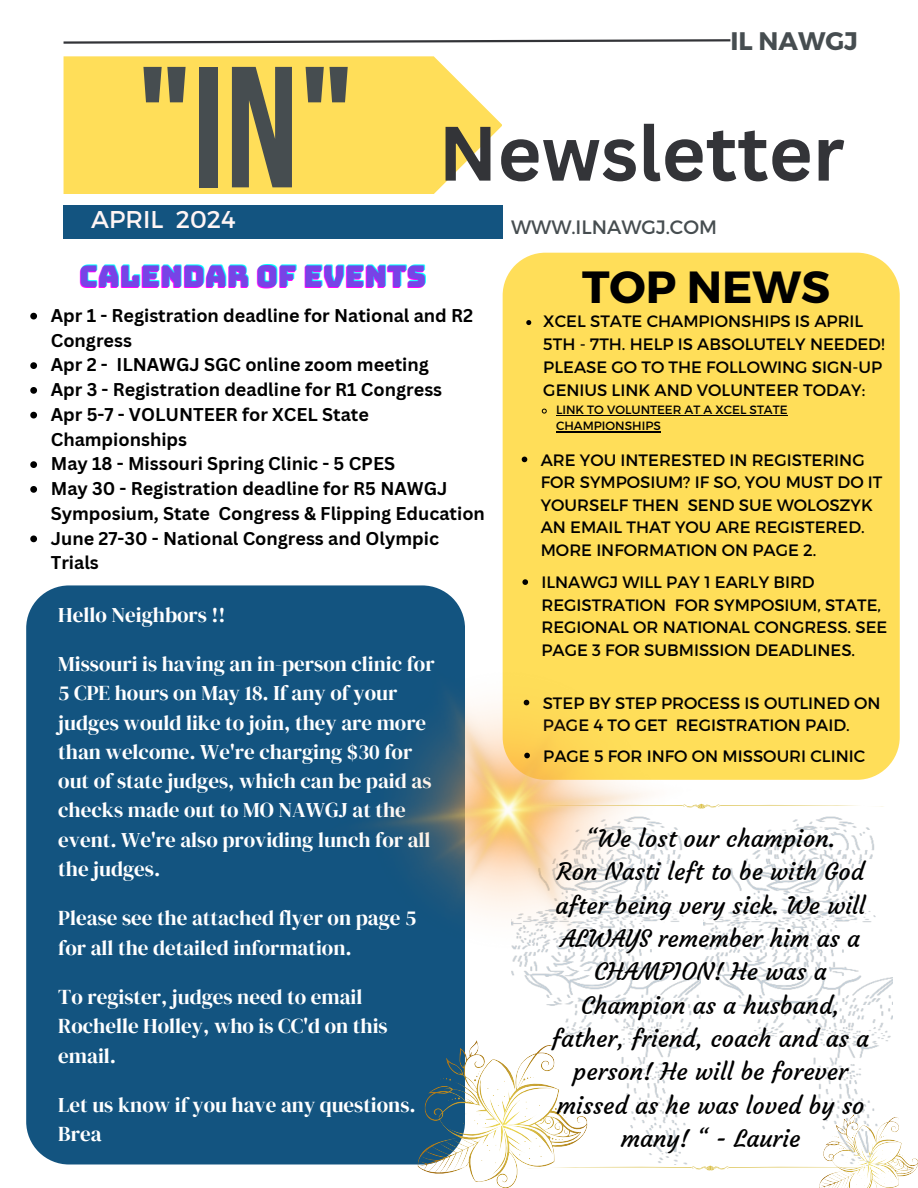
<style>
.page{position:relative;width:918px;height:1188px;background:#fff}
.page>*{position:absolute;margin:0;border:0;box-sizing:border-box;transform-origin:0 0}
.t1{font:172.2px "Bebas Neue Cyrillic";color:#464d50}
.t2{font:700 75.3px "Canva Sans";color:#333438}
.t3{font:700 45px "Montserrat";color:#000}
.t4{font:30px "Bungee";color:#f0f}
.t5{font:700 25.35px "Montserrat";color:#464d50}
.t6{font:24.3px "Montserrat";color:#fff5f5}
.t7{font:23.85px/33.3px "Courgette";color:#000;text-align:center}
.t8{font:21px/29.2px "DM Serif Display";color:#fff}
.t9{font:19.35px "Montserrat";color:#464d50}
.t10{font:700 18px/24.8px "Canva Sans";color:#000}
.t11{font:16.5px/22.5px "Montserrat";color:#000}
.t12{font:12px/16px "Montserrat";color:#000}
.s1{color:#fff}
</style>
<div class="page">
<svg style="left:63px;top:39px;width:668px;height:5px"></svg>
<div style="left:503px;top:253px;width:397px;height:527px;background:#ffde59"></div>
<svg style="left:64px;top:56px;width:438px;height:138px;background:#ffe065"></svg>
<div style="left:64px;top:205px;width:439px;height:34px;background:#135480"></div>
<img style="left:517px;top:1051px;width:154px;height:20px">
<div style="left:26px;top:585px;width:439px;height:580px;background:#135480"></div>
<img style="left:772px;top:817px;width:120px;height:254px">
<svg style="left:772px;top:805px;width:112px;height:2px"></svg>
<svg style="left:522px;top:457px;width:5px;height:5px"></svg>
<img style="left:246px;top:570px;width:526px;height:481px">
<svg style="left:30px;top:313px;width:7px;height:7px"></svg>
<svg style="left:30px;top:362px;width:7px;height:7px"></svg>
<svg style="left:30px;top:387px;width:7px;height:7px"></svg>
<svg style="left:30px;top:412px;width:7px;height:7px"></svg>
<svg style="left:30px;top:461px;width:7px;height:7px"></svg>
<svg style="left:30px;top:486px;width:7px;height:7px"></svg>
<svg style="left:30px;top:536px;width:7px;height:6px"></svg>
<svg style="left:526px;top:320px;width:5px;height:5px"></svg>
<svg style="left:541px;top:408px;width:7px;height:6px"></svg>
<hr style="left:556px;top:415px;width:232px;height:1px;background:#000">
<hr style="left:556px;top:431px;width:105px;height:1px;background:#000">
<svg style="left:502px;top:1071px;width:416px;height:105px"></svg>
<svg style="left:524px;top:753px;width:6px;height:5px"></svg>
<h5 class="t1" style="left:137px;top:58px;width:220px">"IN"</h5>
<p class="t6" style="left:91px;top:203px;width:146px">APRIL 2024</p>
<h3 class="t4" style="left:78px;top:262px;width:349px">CALENDAR OF EVENTS</h3>
<p class="t5" style="left:730px;top:24px;width:129px">IL NAWGJ</p>
<p class="t2" style="left:439px;top:100px;width:439px">Newsletter<span class="s1">r</span></p>
<p class="t9" style="left:511px;top:214px;width:207px">WWW.ILNAWGJ.COM</p>
<p class="t3" style="left:582px;top:257px;width:250px">TOP NEWS</p>
<p class="t10" style="left:51px;top:302px;width:424px">Apr 1 - Registration deadline for National and R2<br>Congress</p>
<p class="t10" style="left:51px;top:352px;width:380px">Apr 2 - ILNAWGJ SGC online zoom meeting</p>
<p class="t10" style="left:51px;top:377px;width:393px">Apr 3 - Registration deadline for R1 Congress</p>
<p class="t10" style="left:51px;top:401px;width:320px">Apr 5-7 - VOLUNTEER for XCEL State<br>Championships</p>
<p class="t10" style="left:51px;top:451px;width:346px">May 18 - Missouri Spring Clinic - 5 CPES</p>
<p class="t10" style="left:51px;top:476px;width:436px">May 30 - Registration deadline for R5 NAWGJ<br>Symposium, State Congress &amp; Flipping Education</p>
<p class="t10" style="left:51px;top:525px;width:390px">June 27-30 - National Congress and Olympic<br>Trials</p>
<h1 class="t8" style="left:58px;top:600px;width:169px">Hello Neighbors !!</h1>
<h2 class="t8" style="left:58px;top:649px;width:378px">Missouri is having an in-person clinic for 5 CPE hours on May 18. If any of your judges would like to join, they are more than welcome. We're charging $30 for out of state judges, which can be paid as checks made out to MO NAWGJ at the event. We're also providing lunch for all the judges.</h2>
<h6 class="t8" style="left:58px;top:903px;width:360px">Please see the attached flyer on page 5 for all the detailed information.</h6>
<p class="t8" style="left:58px;top:982px;width:331px">To register, judges need to email<br>Rochelle Holley, who is CC'd on this email.</p>
<h3 class="t8" style="left:58px;top:1090px;width:359px">Let us know if you have any questions.</h3>
<p class="t8" style="left:58px;top:1119px;width:45px">Brea</p>
<p class="t11" style="left:543px;top:309px;width:343px;line-height:23px">XCEL STATE CHAMPIONSHIPS IS APRIL 5TH - 7TH. HELP IS ABSOLUTELY NEEDED!<br>PLEASE GO TO THE FOLLOWING SIGN-UP GENIUS LINK AND VOLUNTEER TODAY:</p>
<p class="t12" style="left:556px;top:401px;width:233px">LINK TO VOLUNTEER AT A XCEL STATE<br>CHAMPIONSHIPS</p>
<p class="t11" style="left:541px;top:448px;width:343px">ARE YOU INTERESTED IN REGISTERING<br>FOR SYMPOSIUM? IF SO, YOU MUST DO IT<br>YOURSELF THEN SEND SUE WOLOSZYK<br>AN EMAIL THAT YOU ARE REGISTERED.<br>MORE INFORMATION ON PAGE 2.</p>
<p class="t11" style="left:541px;top:570px;width:347px">ILNAWGJ WILL PAY 1 EARLY BIRD REGISTRATION FOR SYMPOSIUM, STATE, REGIONAL OR NATIONAL CONGRESS. SEE PAGE 3 FOR SUBMISSION DEADLINES.</p>
<p class="t11" style="left:543px;top:691px;width:339px">STEP BY STEP PROCESS IS OUTLINED ON<br>PAGE 4 TO GET REGISTRATION PAID.</p>
<p class="t11" style="left:543px;top:744px;width:323px">PAGE 5 FOR INFO ON MISSOURI CLINIC</p>
<p class="t7" style="left:586px;top:822px;width:251px">“We lost our champion.</p>
<p class="t7" style="left:552px;top:855px;width:319px">Ron Nasti left to be with God after being very sick. We will<br>ALWAYS remember him as a<br>CHAMPION! He was a<br>Champion as a husband, father, friend, coach and as a person! He will be forever missed as he was loved by so many! “ - Laurie</p>
</div>
